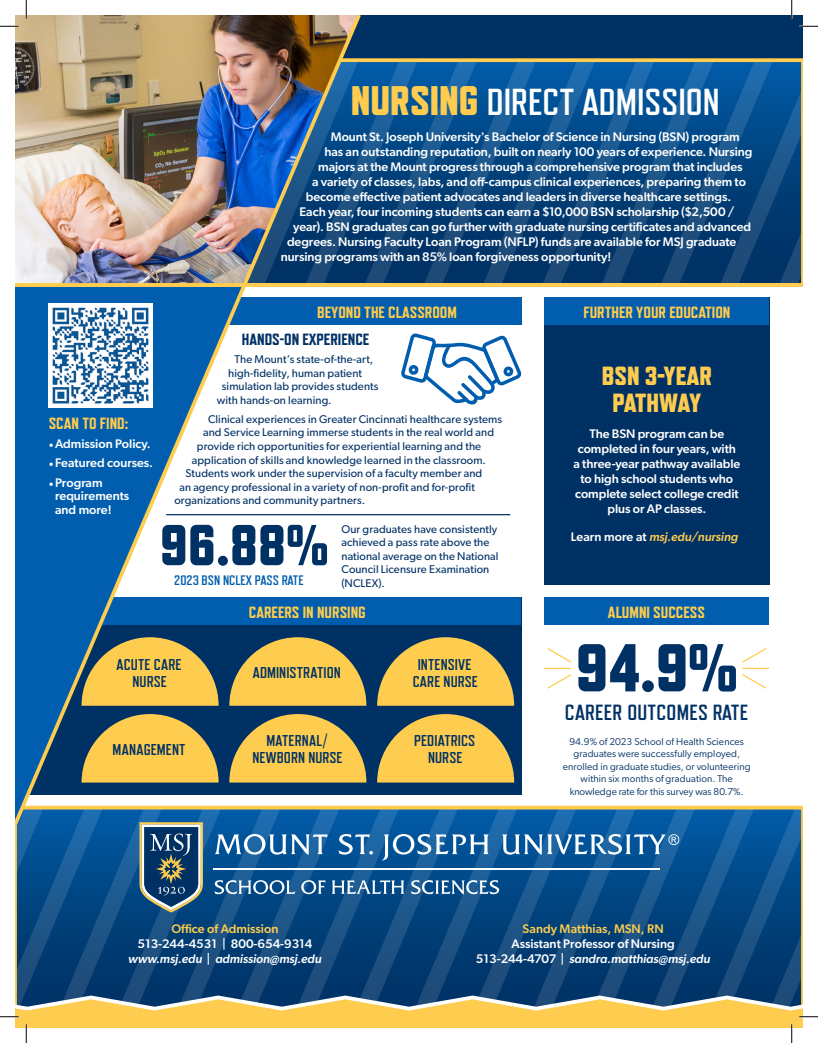
<style>
.page{position:relative;width:818px;height:1043px;background:#fff}
.page>*{position:absolute;margin:0;border:0;box-sizing:border-box;transform-origin:0 0}
.t1{font:800 67.5px "Refrigerator Deluxe";color:#003165}
.t2{font:800 57.5px "Refrigerator Deluxe";color:#003165}
.t3{font:700 37.5px "Refrigerator Deluxe";color:#fff}
.t4{font:800 26.25px/26.5px "Refrigerator Deluxe";color:#fecc4e;text-align:center}
.t5{font:700 21.88px "Refrigerator Deluxe";letter-spacing:.01em;color:#003165}
.t6{font:800 16.25px "Refrigerator Deluxe";color:#fecc4e}
.t7{font:800 16.25px "Refrigerator Deluxe";color:#003165}
.Bulleted_List{font:700 15.62px/17px "Refrigerator Deluxe";letter-spacing:.005em;color:#003165;text-align:center}
.t8{font:700 13.75px "Refrigerator Deluxe";color:#015dad}
.t9{font:500 12.5px/15px "Gibson";letter-spacing:-.005em;color:#fff}
.t10{font:italic 500 12.5px/15px "Gibson";color:#fff;text-align:center}
.body{font:italic 500 12.5px "Gibson";color:#fecc4e}
.t11{font:500 12.5px "Gibson";color:#fecc4e}
.t12{font:11.25px/13.5px "Gibson";letter-spacing:.01em;color:#003165}
.t13{font:10px/12.5px "Gibson";letter-spacing:.01em;color:#003165;text-align:center}
.s1{font-weight:800;font-size:41.25px;color:#fecc4e}
.s2{font-family:"Minion Pro"}
.s3{font-style:normal;color:#fff}
.s4{font-style:normal;color:#fecc4e}
.s5{font-style:normal}
</style>
<div class="page">
<div style="left:15px;top:597px;width:506px;height:197px;background:#003165"></div>
<div style="left:93px;top:597px;width:428px;height:27px;background:#015dad"></div>
<svg style="left:377px;top:637px;width:137px;height:68px"></svg>
<svg style="left:377px;top:714px;width:137px;height:68px"></svg>
<div style="left:223px;top:297px;width:298px;height:28px;background:#015dad"></div>
<div style="left:15px;top:15px;width:787px;height:270px;background:#003165"></div>
<svg style="left:364px;top:58px;width:438px;height:225px"></svg>
<hr style="left:15px;top:283px;width:787px;height:4px;background:#fecc4e">
<div style="left:544px;top:597px;width:224px;height:27px;background:#015dad"></div>
<img style="left:15px;top:15px;width:349px;height:792px">
<hr style="left:166px;top:514px;width:344px;height:1px;background:#003165">
<svg style="left:401px;top:333px;width:120px;height:72px"></svg>
<div style="left:544px;top:297px;width:225px;height:287px;background:#003165"></div>
<hr style="left:544px;top:667px;width:27px;height:2px;background:#fecc4e">
<svg style="left:547px;top:648px;width:25px;height:15px"></svg>
<svg style="left:547px;top:674px;width:25px;height:15px"></svg>
<svg style="left:742px;top:648px;width:25px;height:15px"></svg>
<svg style="left:742px;top:674px;width:25px;height:15px"></svg>
<hr style="left:742px;top:667px;width:27px;height:2px;background:#fecc4e">
<div style="left:544px;top:297px;width:225px;height:28px;background:#015dad"></div>
<svg style="left:0;top:25px;width:19px;height:2px"></svg>
<svg style="left:799px;top:25px;width:19px;height:2px"></svg>
<svg style="left:25px;top:0;width:2px;height:19px"></svg>
<svg style="left:790px;top:0;width:2px;height:19px"></svg>
<svg style="left:0;top:807px;width:818px;height:235px;background:#477290"></svg>
<p class="t3" style="left:351px;top:81px;width:370px"><span class="s1">NURSING</span> DIRECT ADMISSION</p>
<p class="t9" style="left:331px;top:129px;width:410px">Mount St. Joseph University's Bachelor of Science in Nursing (BSN) program</p>
<p class="t9" style="left:324px;top:144px;width:429px">has an outstanding reputation, built on nearly 100 years of experience. Nursing</p>
<p class="t9" style="left:318px;top:159px;width:426px">majors at the Mount progress through a comprehensive program that includes</p>
<p class="t9" style="left:312px;top:174px;width:435px">a variety of classes, labs, and off-campus clinical experiences, preparing them to</p>
<p class="t9" style="left:306px;top:189px;width:427px">become effective patient advocates and leaders in diverse healthcare settings.</p>
<p class="t9" style="left:299px;top:204px;width:436px">Each year, four incoming students can earn a $10,000 BSN scholarship ($2,500 /</p>
<p class="t9" style="left:293px;top:219px;width:459px">year). BSN graduates can go further with graduate nursing certificates and advanced</p>
<p class="t9" style="left:287px;top:234px;width:450px">degrees. Nursing Faculty Loan Program (NFLP) funds are available for MSJ graduate</p>
<p class="t9" style="left:281px;top:249px;width:332px">nursing programs with an 85% loan forgiveness opportunity!</p>
<p class="t6" style="left:49px;top:413px;width:81px">SCAN TO FIND:</p>
<p class="t9" style="left:49px;top:436px;width:103px"><span class="s2">•</span>Admission Policy.</p>
<p class="t9" style="left:49px;top:455px;width:106px"><span class="s2">•</span>Featured courses.</p>
<p class="t9" style="left:55px;top:475px;width:76px;line-height:13.8px;text-indent:-6px"><span class="s2">•</span>Program requirements and more!</p>
<p class="t6" style="left:317px;top:303px;width:141px">BEYOND THE CLASSROOM</p>
<p class="t7" style="left:242px;top:330px;width:129px">HANDS-ON EXPERIENCE</p>
<p class="t12" style="left:234px;top:352px;width:140px">The Mount’s state-of-the-art,</p>
<p class="t12" style="left:228px;top:366px;width:135px">high-fidelity, human patient</p>
<p class="t12" style="left:222px;top:379px;width:158px">simulation lab provides students</p>
<p class="t12" style="left:217px;top:393px;width:116px">with hands-on learning.</p>
<p class="t12" style="left:208px;top:412px;width:295px">Clinical experiences in Greater Cincinnati healthcare systems</p>
<p class="t12" style="left:203px;top:425px;width:292px">and Service Learning immerse students in the real world and</p>
<p class="t12" style="left:197px;top:439px;width:286px">provide rich opportunities for experiential learning and the</p>
<p class="t12" style="left:192px;top:452px;width:295px">application of skills and knowledge learned in the classroom.</p>
<p class="t12" style="left:185px;top:466px;width:298px">Students work under the supervision of a faculty member and</p>
<p class="t12" style="left:179px;top:479px;width:297px">an agency professional in a variety of non-profit and for-profit</p>
<p class="t12" style="left:174px;top:493px;width:192px">organizations and community partners.</p>
<p class="t2" style="left:160px;top:511px;width:170px">96.88%</p>
<p class="t12" style="left:341px;top:522px;width:158px">Our graduates have consistently achieved a pass rate above the national average on the National<br>Council Licensure Examination (NCLEX).</p>
<p class="t8" style="left:174px;top:573px;width:131px">2023 BSN NCLEX PASS RATE</p>
<p class="t6" style="left:249px;top:602px;width:118px">CAREERS IN NURSING</p>
<p class="Bulleted_List" style="left:117px;top:655px;width:66px">ACUTE CARE<br>NURSE</p>
<p class="Bulleted_List" style="left:113px;top:741px;width:74px">MANAGEMENT</p>
<p class="Bulleted_List" style="left:253px;top:664px;width:89px">ADMINISTRATION</p>
<p class="Bulleted_List" style="left:252px;top:732px;width:92px">MATERNAL/<br>NEWBORN NURSE</p>
<p class="Bulleted_List" style="left:412px;top:655px;width:67px">INTENSIVE<br>CARE NURSE</p>
<p class="Bulleted_List" style="left:414px;top:732px;width:62px">PEDIATRICS<br>NURSE</p>
<p class="t6" style="left:583px;top:303px;width:148px">FURTHER YOUR EDUCATION</p>
<p class="t4" style="left:602px;top:362px;width:112px">BSN 3-YEAR<br>PATHWAY</p>
<p class="t9" style="left:573px;top:426px;width:168px;text-align:center">The BSN program can be completed in four years, with a three-year pathway available to high school students who complete select college credit plus or AP classes.</p>
<p class="body" style="left:571px;top:529px;width:169px"><span class="s3">Learn more at</span> msj.edu/nursing</p>
<p class="t6" style="left:608px;top:602px;width:98px">ALUMNI SUCCESS</p>
<p class="t1" style="left:575px;top:627px;width:163px">94.9%</p>
<p class="t5" style="left:565px;top:700px;width:185px">CAREER OUTCOMES RATE</p>
<p class="t13" style="left:562px;top:734px;width:189px">94.9% of 2023 School of Health Sciences graduates were successfully employed, enrolled in graduate studies, or volunteering within six months of graduation. The knowledge rate for this survey was 80.7%.</p>
<p class="t10" style="left:128px;top:921px;width:195px"><span class="s4">Office of Admission<br></span><span class="s5">513-244-4531 | 800-654-9314 </span>www.msj.edu | admission@msj.edu</p>
<p class="t11" style="left:522px;top:921px;width:143px">Sandy Matthias, MSN, RN</p>
<p class="t9" style="left:511px;top:936px;width:165px">Assistant Professor of Nursing</p>
<p class="t10" style="left:476px;top:951px;width:236px"><span class="s5">513-244-4707</span> | sandra.matthias@msj.edu</p>
</div>
